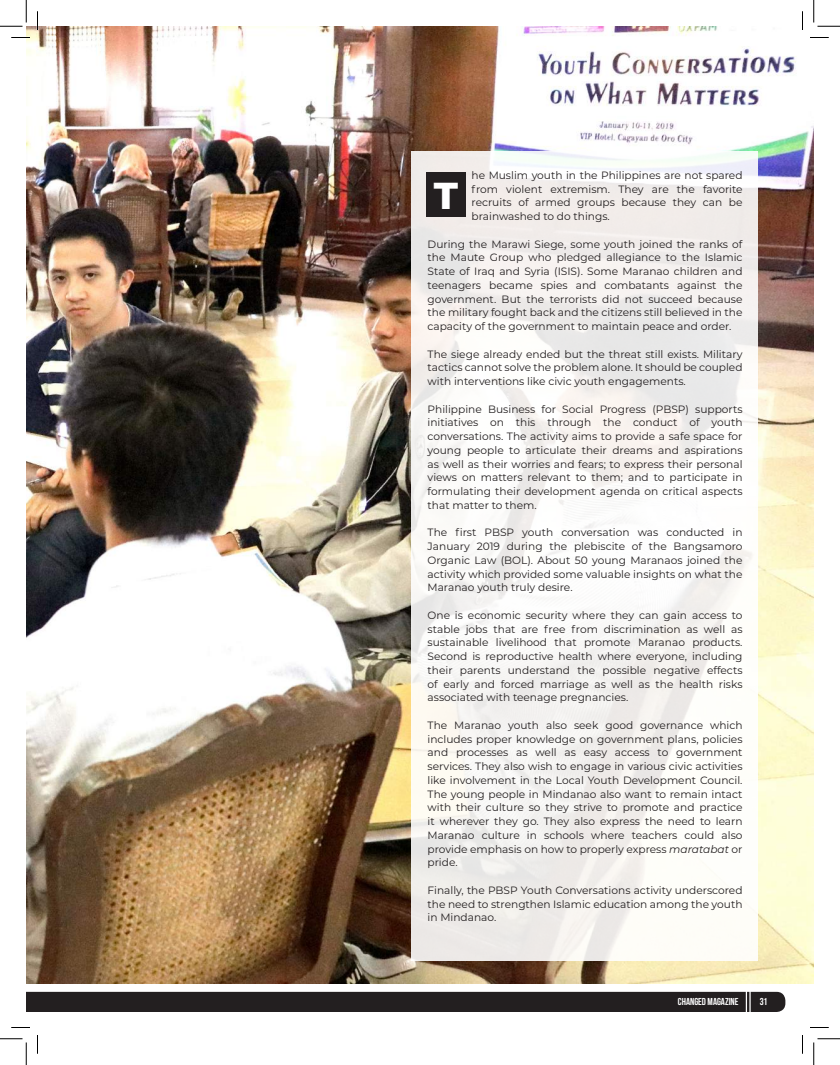
<style>
.page{position:relative;width:840px;height:1065px;background:#fff}
.page>*{position:absolute;margin:0;border:0;box-sizing:border-box;transform-origin:0 0}
.t1{font:800 37.5px "Montserrat";color:#fff}
.t2{font:10.62px/13.8px "Montserrat";color:#231f20;text-align:justify}
.t3{font:700 10px "Bebas Neue";color:#fff}
.s1{font-style:italic}
</style>
<div class="page">
<div style="left:26px;top:991px;width:759px;height:21px;background:#231f20"></div>
<img style="left:26px;top:26px;width:788px;height:957px">
<svg style="left:411px;top:152px;width:347px;height:809px"></svg>
<div style="left:426px;top:172px;width:40px;height:45px;background:#231f20"></div>
<svg style="left:11px;top:37px;width:19px;height:1px"></svg>
<svg style="left:810px;top:37px;width:19px;height:1px"></svg>
<svg style="left:11px;top:1027px;width:19px;height:1px"></svg>
<svg style="left:810px;top:1027px;width:19px;height:1px"></svg>
<svg style="left:37px;top:11px;width:1px;height:19px"></svg>
<svg style="left:37px;top:1035px;width:1px;height:19px"></svg>
<svg style="left:802px;top:11px;width:1px;height:19px"></svg>
<svg style="left:802px;top:1035px;width:1px;height:19px"></svg>
<svg style="left:0;top:0;width:27px;height:27px"></svg>
<svg style="left:0;top:1039px;width:27px;height:26px"></svg>
<svg style="left:814px;top:0;width:26px;height:27px"></svg>
<svg style="left:814px;top:1039px;width:26px;height:26px"></svg>
<p class="t2" style="left:472px;top:168px;width:273px">he Muslim youth in the Philippines are not spared from violent extremism. They are the favorite recruits of armed groups because they can be brainwashed to do things.</p>
<p class="t2" style="left:428px;top:237px;width:317px">During the Marawi Siege, some youth joined the ranks of the Maute Group who pledged allegiance to the Islamic State of Iraq and Syria (ISIS). Some Maranao children and teenagers became spies and combatants against the government. But the terrorists did not succeed because the military fought back and the citizens still believed in the capacity of the government to maintain peace and order.</p>
<p class="t2" style="left:428px;top:347px;width:317px">The siege already ended but the threat still exists. Military tactics cannot solve the problem alone. It should be coupled with interventions like civic youth engagements.</p>
<p class="t2" style="left:428px;top:402px;width:317px">Philippine Business for Social Progress (PBSP) supports initiatives on this through the conduct of youth conversations. The activity aims to provide a safe space for young people to articulate their dreams and aspirations as well as their worries and fears; to express their personal views on matters relevant to them; and to participate in formulating their development agenda on critical aspects that matter to them.</p>
<p class="t2" style="left:428px;top:525px;width:316px">The first PBSP youth conversation was conducted in January 2019 during the plebiscite of the Bangsamoro Organic Law (BOL). About 50 young Maranaos joined the activity which provided some valuable insights on what the Maranao youth truly desire.</p>
<p class="t2" style="left:428px;top:608px;width:317px">One is economic security where they can gain access to stable jobs that are free from discrimination as well as sustainable livelihood that promote Maranao products.<br>Second is reproductive health where everyone, including their parents understand the possible negative effects of early and forced marriage as well as the health risks associated with teenage pregnancies.</p>
<p class="t2" style="left:428px;top:718px;width:317px">The Maranao youth also seek good governance which includes proper knowledge on government plans, policies and processes as well as easy access to government services. They also wish to engage in various civic activities like involvement in the Local Youth Development Council.<br>The young people in Mindanao also want to remain intact with their culture so they strive to promote and practice it wherever they go. They also express the need to learn Maranao culture in schools where teachers could also provide emphasis on how to properly express <span class="s1">maratabat</span> or pride.</p>
<p class="t2" style="left:428px;top:883px;width:317px">Finally, the PBSP Youth Conversations activity underscored the need to strengthen Islamic education among the youth in Mindanao.</p>
<h1 class="t1" style="left:434px;top:168px;width:26px">T</h1>
<p class="t3" style="left:678px;top:996px;width:62px">CHANGED MAGAZINE</p>
<p class="t3" style="left:760px;top:996px;width:9px">31</p>
</div>
